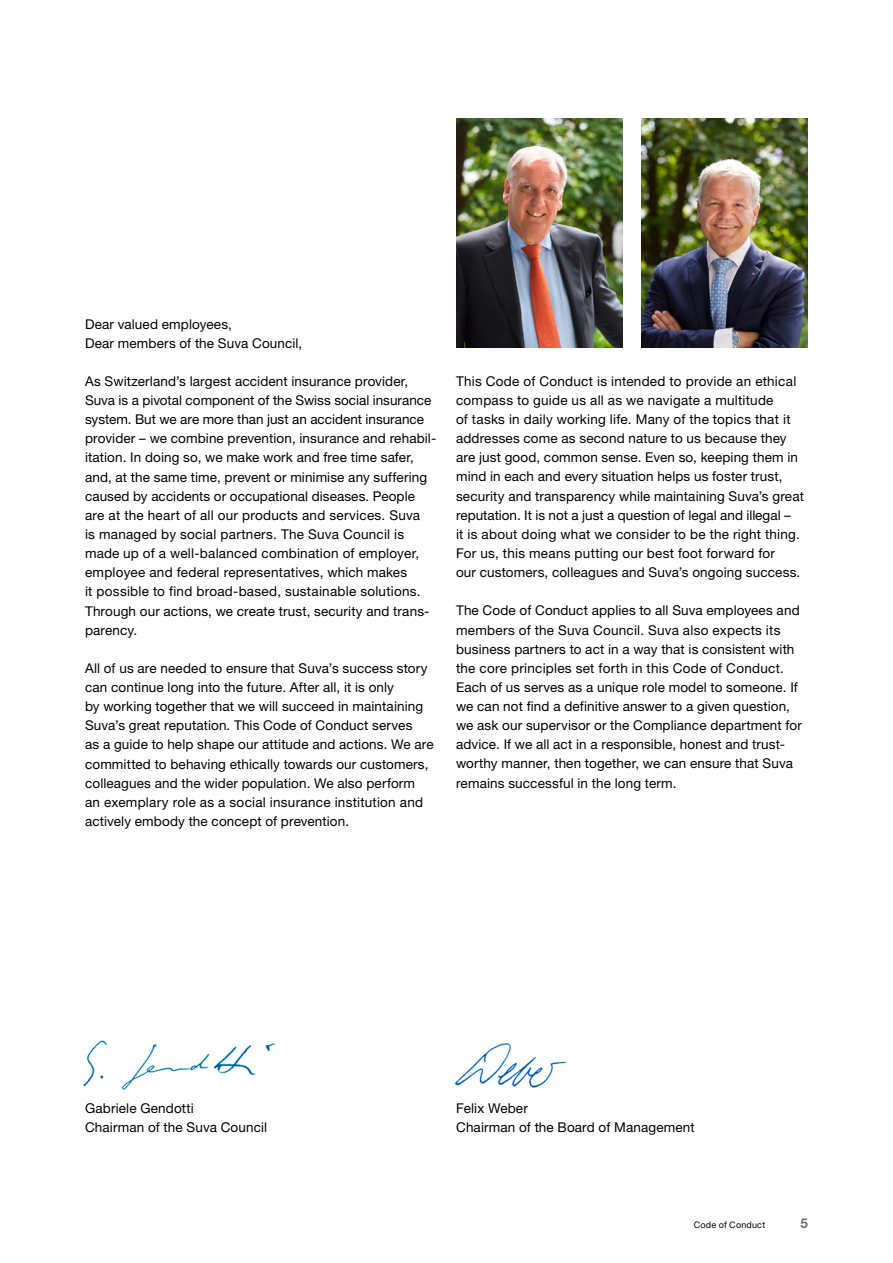
<style>
.page{position:relative;width:893px;height:1263px;background:#fff}
.page>*{position:absolute;margin:0;border:0;box-sizing:border-box;transform-origin:0 0}
.t1{font:13.5px/19.2px "Helvetica Neue LT Std";letter-spacing:.01em;color:#000}
.t2{font:700 13.5px "Helvetica Neue LT Std";color:#6f7070}
.t3{font:9px "Helvetica Neue LT Std";letter-spacing:.025em;color:#000}
</style>
<div class="page">
<img style="left:456px;top:118px;width:166px;height:230px">
<img style="left:642px;top:118px;width:166px;height:230px">
<img style="left:454px;top:1043px;width:113px;height:45px">
<img style="left:83px;top:1040px;width:192px;height:50px">
<p class="t1" style="left:85px;top:314px;width:219px">Dear valued employees,<br>Dear members of the Suva Council,</p>
<p class="t1" style="left:85px;top:371px;width:353px">As Switzerland’s largest accident insurance provider, Suva is a pivotal component of the Swiss social insurance system. But we are more than just an accident insurance provider – we combine prevention, insurance and rehabil&shy;itation. In doing so, we make work and free time safer, and, at the same time, prevent or minimise any suffering caused by accidents or occupational diseases. People are at the heart of all our products and services. Suva<br>is managed by social partners. The Suva Council is made up of a well-balanced combination of employer, employee and federal representatives, which makes<br>it possible to find broad-based, sustainable solutions.<br>Through our actions, we create trust, security and trans&shy;parency.</p>
<p class="t1" style="left:85px;top:658px;width:350px">All of us are needed to ensure that Suva’s success story can continue long into the future. After all, it is only<br>by working together that we will succeed in maintaining Suva’s great reputation. This Code of Conduct serves<br>as a guide to help shape our attitude and actions. We are committed to behaving ethically towards our customers, colleagues and the wider population. We also perform<br>an exemplary role as a social insurance institution and actively embody the concept of prevention.</p>
<p class="t1" style="left:456px;top:371px;width:349px">This Code of Conduct is intended to provide an ethical compass to guide us all as we navigate a multitude<br>of tasks in daily working life. Many of the topics that it addresses come as second nature to us because they are just good, common sense. Even so, keeping them in mind in each and every situation helps us foster trust, security and transparency while maintaining Suva’s great reputation. It is not a just a question of legal and illegal –<br>it is about doing what we consider to be the right thing.<br>For us, this means putting our best foot forward for<br>our customers, colleagues and Suva’s ongoing success.</p>
<p class="t1" style="left:456px;top:601px;width:347px">The Code of Conduct applies to all Suva employees and members of the Suva Council. Suva also expects its business partners to act in a way that is consistent with the core principles set forth in this Code of Conduct.<br>Each of us serves as a unique role model to someone. If we can not find a definitive answer to a given question, we ask our supervisor or the Compliance department for advice. If we all act in a responsible, honest and trust&shy;worthy manner, then together, we can ensure that Suva remains successful in the long term.</p>
<p class="t1" style="left:85px;top:1098px;width:184px">Gabriele Gendotti<br>Chairman of the Suva Council</p>
<p class="t1" style="left:456px;top:1098px;width:240px">Felix Weber<br>Chairman of the Board of Management</p>
<p class="t3" style="left:694px;top:1219px;width:73px">Code of Conduct</p>
<p class="t2" style="left:800px;top:1215px;width:9px">5</p>
</div>
